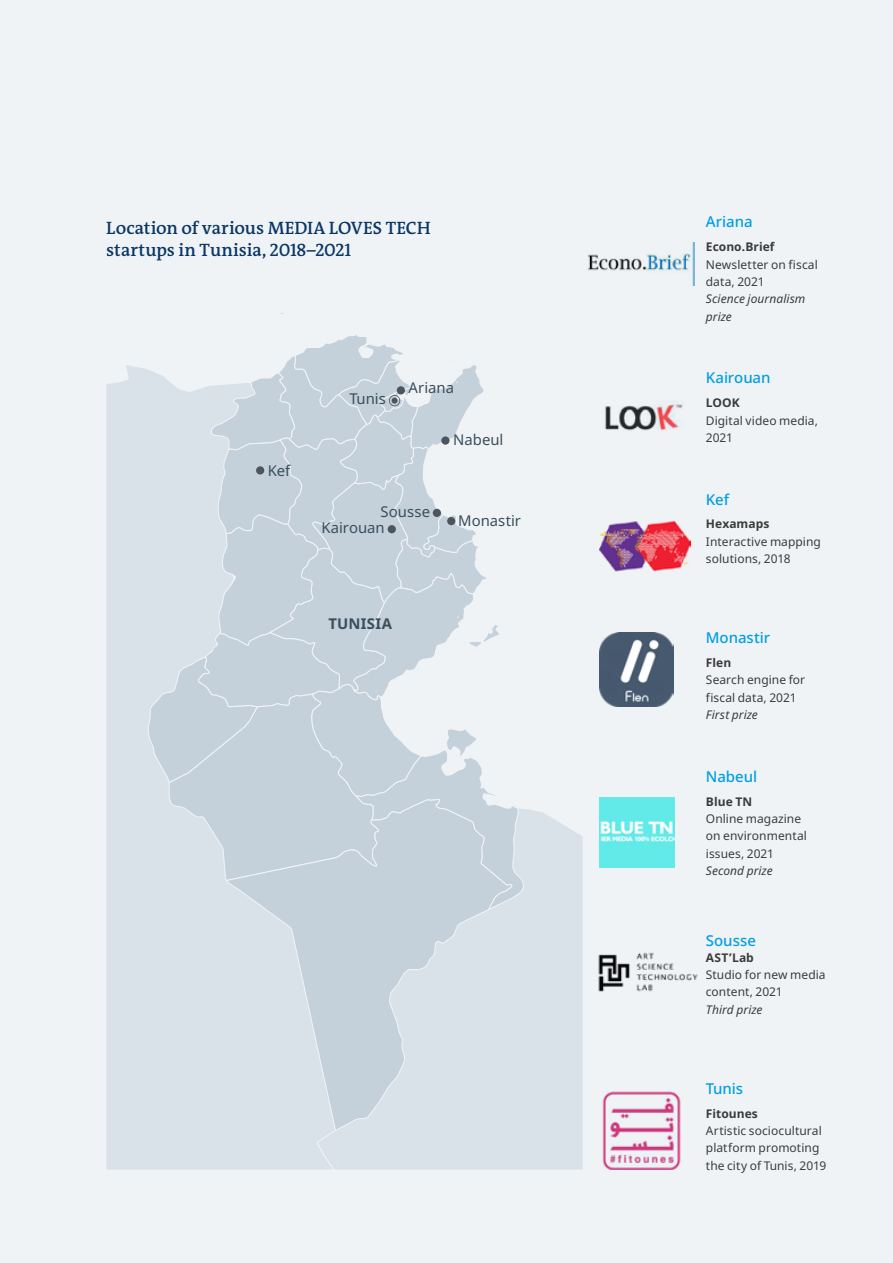
<style>
.page{position:relative;width:893px;height:1263px;background:#eff3f6}
.page>*{position:absolute;margin:0;border:0;box-sizing:border-box;transform-origin:0 0}
.t1{font:600 18px/21.6px "DW The Antiqua B W6";color:#0b3765}
.t2{font:500 15px "Noto Sans";letter-spacing:-.005em;color:#009ee3}
.t3{font:14.85px "Noto Sans";color:#394e5c}
.t4{font:700 14.85px "Noto Sans";letter-spacing:.02em;color:#394e5c}
.t5{font:12px/17.4px "Noto Sans";letter-spacing:.005em;color:#3b3b3a}
.t6{font:italic 12px/17.4px "Noto Sans";letter-spacing:.005em;color:#3b3b3a}
.t7{font:700 12px "Noto Sans";letter-spacing:.005em;color:#3b3b3a}
</style>
<div class="page">
<img style="left:600px;top:521px;width:91px;height:51px">
<img style="left:587px;top:243px;width:108px;height:43px">
<img style="left:605px;top:400px;width:78px;height:31px">
<img style="left:600px;top:632px;width:73px;height:74px">
<img style="left:598px;top:952px;width:100px;height:40px">
<img style="left:600px;top:797px;width:75px;height:70px">
<img style="left:602px;top:1091px;width:79px;height:78px">
<svg style="left:513px;top:809px;width:70px;height:360px;background:#dae1e9"></svg>
<div style="left:106px;top:365px;width:209px;height:804px;background:#d9e1e9"></div>
<div style="left:315px;top:1129px;width:244px;height:40px;background:#d9e1e9"></div>
<svg style="left:225px;top:911px;width:288px;height:221px;background:#d2dbe4"></svg>
<svg style="left:147px;top:313px;width:378px;height:598px"></svg>
<div style="left:256px;top:466px;width:8px;height:8px;background:#4c555d;border-radius:50%"></div>
<div style="left:441px;top:436px;width:9px;height:9px;background:#4c555d;border-radius:50%"></div>
<div style="left:397px;top:386px;width:8px;height:8px;background:#4c555d;border-radius:50%"></div>
<div style="left:388px;top:525px;width:8px;height:8px;background:#4c555d;border-radius:50%"></div>
<div style="left:433px;top:509px;width:8px;height:8px;background:#4c555d;border-radius:50%"></div>
<div style="left:447px;top:517px;width:8px;height:8px;background:#4c555d;border-radius:50%"></div>
<h1 class="t1" style="left:106px;top:217px;width:326px">Location of various MEDIA LOVES TECH startups in Tunisia, 2018–2021</h1>
<p class="t3" style="left:268px;top:460px;width:24px">Kef</p>
<p class="t3" style="left:349px;top:388px;width:38px">Tunis</p>
<p class="t3" style="left:408px;top:378px;width:47px">Ariana</p>
<p class="t3" style="left:453px;top:429px;width:52px">Nabeul</p>
<p class="t3" style="left:381px;top:501px;width:51px">Sousse</p>
<p class="t3" style="left:321px;top:517px;width:65px">Kairouan</p>
<p class="t3" style="left:458px;top:510px;width:64px">Monastir</p>
<p class="t4" style="left:328px;top:613px;width:65px">TUNISIA</p>
<p class="t2" style="left:706px;top:211px;width:48px">Ariana</p>
<p class="t7" style="left:706px;top:238px;width:70px">Econo.Brief</p>
<p class="t5" style="left:706px;top:256px;width:113px">Newsletter on fiscal data, 2021</p>
<p class="t6" style="left:706px;top:290px;width:101px">Science journalism prize</p>
<p class="t2" style="left:706px;top:367px;width:66px">Kairouan</p>
<p class="t7" style="left:706px;top:394px;width:36px">LOOK</p>
<p class="t5" style="left:706px;top:412px;width:114px">Digital video media,<br>2021</p>
<p class="t2" style="left:706px;top:488px;width:25px">Kef</p>
<p class="t7" style="left:706px;top:516px;width:65px">Hexamaps</p>
<p class="t5" style="left:706px;top:533px;width:116px">Interactive mapping solutions, 2018</p>
<p class="t2" style="left:706px;top:627px;width:66px">Monastir</p>
<p class="t7" style="left:706px;top:654px;width:27px">Flen</p>
<p class="t5" style="left:706px;top:672px;width:101px">Search engine for fiscal data, 2021</p>
<p class="t6" style="left:706px;top:706px;width:54px">First prize</p>
<p class="t2" style="left:706px;top:766px;width:53px">Nabeul</p>
<p class="t7" style="left:706px;top:793px;width:48px">Blue TN</p>
<p class="t5" style="left:706px;top:810px;width:102px">Online magazine on environmental issues, 2021</p>
<p class="t6" style="left:706px;top:862px;width:68px">Second prize</p>
<p class="t2" style="left:706px;top:930px;width:52px">Sousse</p>
<p class="t7" style="left:706px;top:949px;width:49px">AST’Lab</p>
<p class="t5" style="left:706px;top:966px;width:121px">Studio for new media content, 2021</p>
<p class="t6" style="left:706px;top:1001px;width:58px">Third prize</p>
<p class="t2" style="left:706px;top:1078px;width:39px">Tunis</p>
<p class="t7" style="left:706px;top:1105px;width:54px">Fitounes</p>
<p class="t5" style="left:706px;top:1122px;width:122px">Artistic sociocultural platform promoting the city of Tunis, 2019</p>
</div>
